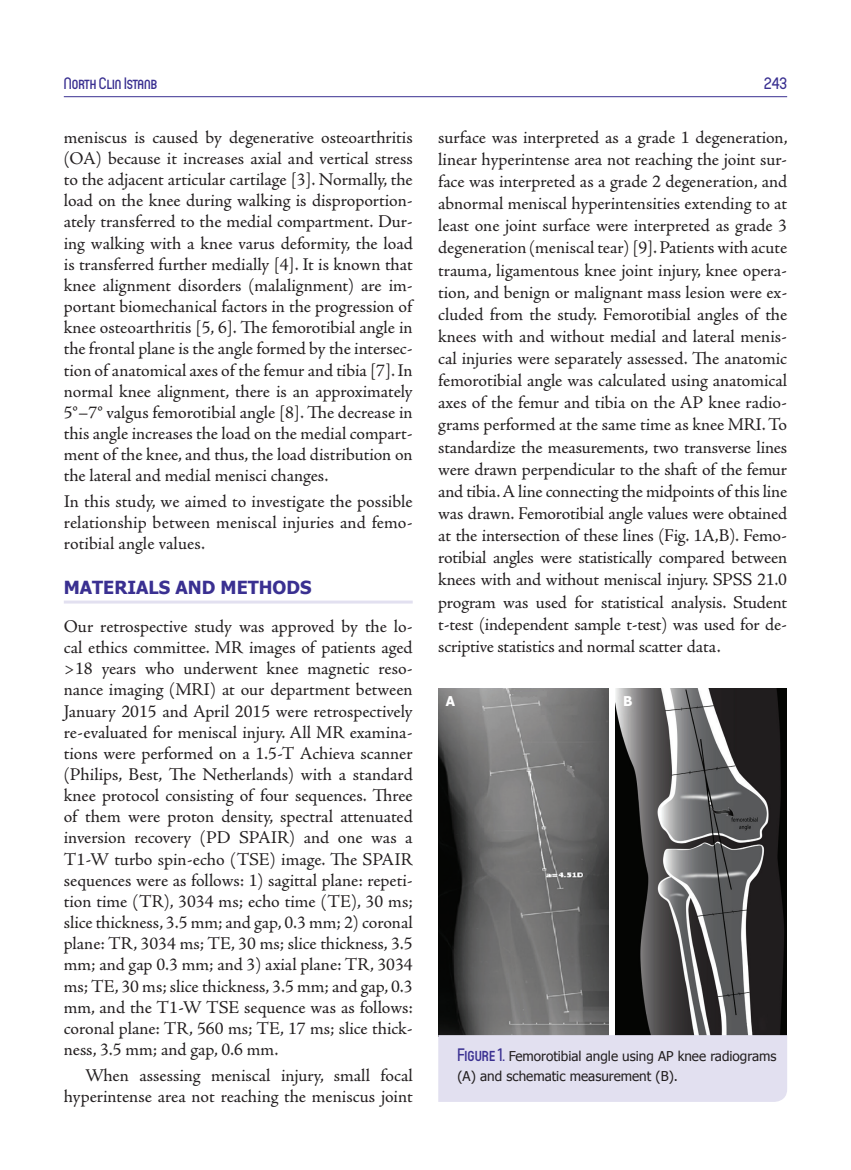
<style>
.page{position:relative;width:851px;height:1170px;background:#fff}
.page>*{position:absolute;margin:0;border:0;box-sizing:border-box;transform-origin:0 0}
.t1{font:18px/21.1px "Adobe Jenson Pro";color:#231f20;text-align:justify}
.t2{font:700 18px "Tahoma";color:#3a3091}
.t3{font:500 16.5px "Circula";color:#3a3091}
.t4{font:13.5px/19.5px "Tahoma";color:#231f20}
.t5{font:700 13.5px "Tahoma";color:#fff}
.s1{font-family:"Circula";font-weight:500;font-size:18px;color:#3a3091}
</style>
<div class="page">
<hr style="left:64px;top:600px;width:348px;height:3px;background:#e2e0f0">
<hr style="left:64px;top:96px;width:723px;height:1px;background:#3a3091">
<img style="left:438px;top:688px;width:170px;height:347px">
<img style="left:615px;top:688px;width:171px;height:347px">
<div style="left:438px;top:1035px;width:349px;height:66px;background:#e2e0f0"></div>
<p class="t3" style="left:64px;top:73px;width:95px">North Clin Istanb</p>
<p class="t3" style="left:764px;top:73px;width:24px">243</p>
<p class="t1" style="left:64px;top:127px;width:350px">meniscus is caused by degenerative osteoarthritis (OA) because it increases axial and vertical stress to the adjacent articular cartilage [3]. Normally, the load on the knee during walking is disproportion&shy;ately transferred to the medial compartment. Dur&shy;ing walking with a knee varus deformity, the load is transferred further medially [4]. It is known that knee alignment disorders (malalignment) are im&shy;portant biomechanical factors in the progression of knee osteoarthritis [5, 6]. The femorotibial angle in the frontal plane is the angle formed by the intersec&shy;tion of anatomical axes of the femur and tibia [7]. In normal knee alignment, there is an approximately 5°–7° valgus femorotibial angle [8]. The decrease in this angle increases the load on the medial compart&shy;ment of the knee, and thus, the load distribution on the lateral and medial menisci changes.</p>
<p class="t1" style="left:64px;top:491px;width:350px">In this study, we aimed to investigate the possible relationship between meniscal injuries and femo&shy;rotibial angle values.</p>
<p class="t2" style="left:64px;top:574px;width:249px">MATERIALS AND METHODS</p>
<p class="t1" style="left:64px;top:616px;width:350px">Our retrospective study was approved by the lo&shy;cal ethics committee. MR images of patients aged &gt;18 years who underwent knee magnetic reso&shy;nance imaging (MRI) at our department between January 2015 and April 2015 were retrospectively re-evaluated for meniscal injury. All MR examina&shy;tions were performed on a 1.5-T Achieva scanner (Philips, Best, The Netherlands) with a standard knee protocol consisting of four sequences. Three of them were proton density, spectral attenuated inversion recovery (PD SPAIR) and one was a T1-W turbo spin-echo (TSE) image. The SPAIR sequences were as follows: 1) sagittal plane: repeti&shy;tion time (TR), 3034 ms; echo time (TE), 30 ms; slice thickness, 3.5 mm; and gap, 0.3 mm; 2) coronal plane: TR, 3034 ms; TE, 30 ms; slice thickness, 3.5 mm; and gap 0.3 mm; and 3) axial plane: TR, 3034 ms; TE, 30 ms; slice thickness, 3.5 mm; and gap, 0.3 mm, and the T1-W TSE sequence was as follows: coronal plane: TR, 560 ms; TE, 17 ms; slice thick&shy;ness, 3.5 mm; and gap, 0.6 mm.</p>
<p class="t1" style="left:64px;top:1064px;width:350px;text-align:right">When assessing meniscal injury, small focal hyperintense area not reaching the meniscus joint</p>
<p class="t1" style="left:438px;top:126px;width:351px;line-height:22px">surface was interpreted as a grade 1 degeneration, linear hyperintense area not reaching the joint sur&shy;face was interpreted as a grade 2 degeneration, and abnormal meniscal hyperintensities extending to at least one joint surface were interpreted as grade 3 degeneration (meniscal tear) [9]. Patients with acute trauma, ligamentous knee joint injury, knee opera&shy;tion, and benign or malignant mass lesion were ex&shy;cluded from the study. Femorotibial angles of the knees with and without medial and lateral menis&shy;cal injuries were separately assessed. The anatomic femorotibial angle was calculated using anatomical axes of the femur and tibia on the AP knee radio&shy;grams performed at the same time as knee MRI. To standardize the measurements, two transverse lines were drawn perpendicular to the shaft of the femur and tibia. A line connecting the midpoints of this line was drawn. Femorotibial angle values were obtained at the intersection of these lines (Fig. 1A,B). Femo&shy;rotibial angles were statistically compared between knees with and without meniscal injury. SPSS 21.0 program was used for statistical analysis. Student t-test (independent sample t-test) was used for de&shy;scriptive statistics and normal scatter data.</p>
<p class="t5" style="left:445px;top:691px;width:11px">A</p>
<p class="t5" style="left:623px;top:691px;width:11px">B</p>
<p class="t4" style="left:457px;top:1045px;width:320px"><span class="s1">Figure 1.</span> Femorotibial angle using AP knee radiograms (A) and schematic measurement (B).</p>
</div>
